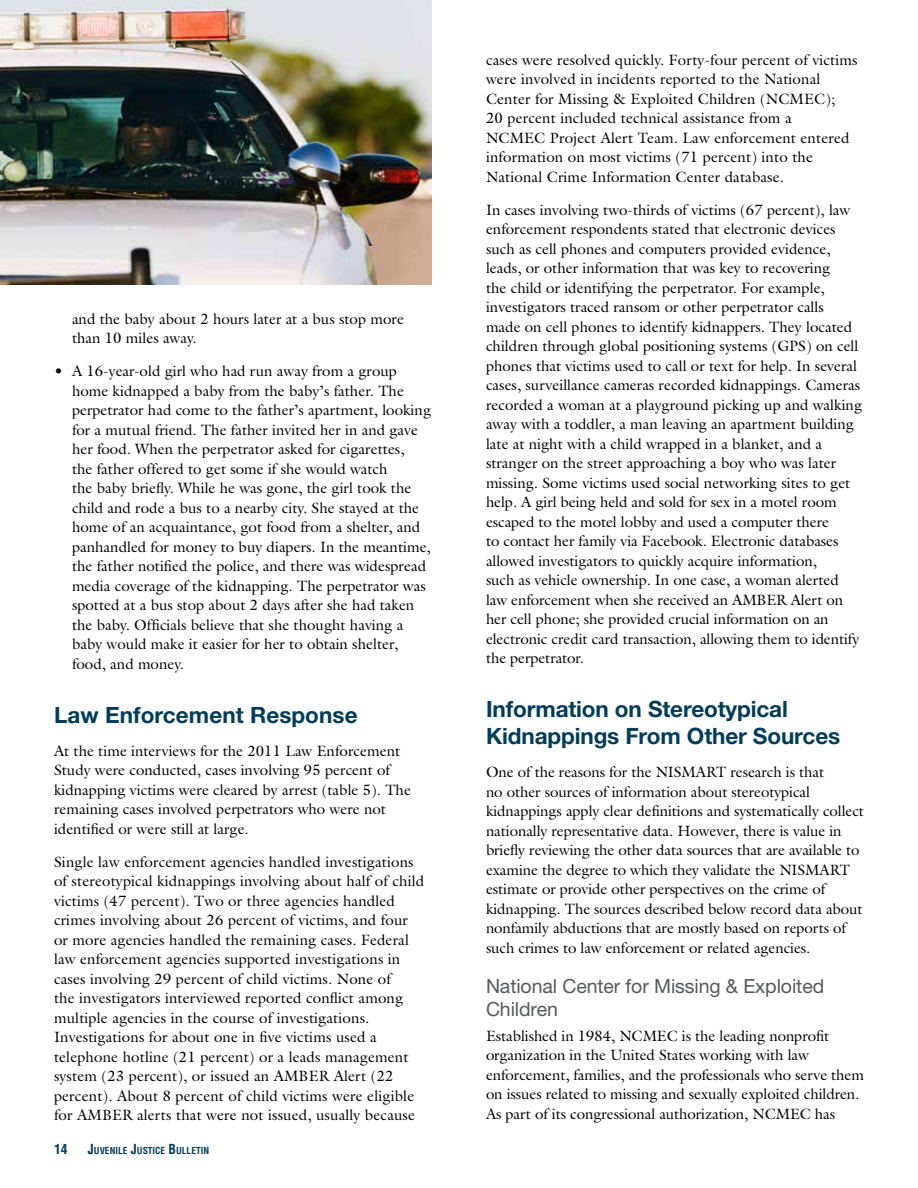
<style>
.page{position:relative;width:918px;height:1188px;background:#fff}
.page>*{position:absolute;margin:0;border:0;box-sizing:border-box;transform-origin:0 0}
.t1{font:700 22.5px/27px "Helvetica Neue LT Std";letter-spacing:-.005em;color:#003d5b}
.t2{font:19.5px/22.5px "Helvetica Neue LT Std";letter-spacing:-.005em;color:#58595b}
.t3{font:15px/19.5px "Galliard Std";color:#000}
.t4{font:700 condensed 13.5px "Helvetica LT Std";color:#003d5b}
.t5{font:700 condensed 9.45px "Helvetica LT Std";color:#003d5b}
.s1{font-size:13.5px}
</style>
<div class="page">
<img style="left:0;top:0;width:432px;height:284px">
<p class="t3" style="left:72px;top:309px;width:333px">and the baby about 2 hours later at a bus stop more than 10 miles away.</p>
<p class="t3" style="left:72px;top:361px;width:361px;text-indent:-18px">• A 16-year-old girl who had run away from a group home kidnapped a baby from the baby’s father. The perpetrator had come to the father’s apartment, looking for a mutual friend. The father invited her in and gave her food. When the perpetrator asked for cigarettes,<br>the father offered to get some if she would watch<br>the baby briefly. While he was gone, the girl took the child and rode a bus to a nearby city. She stayed at the home of an acquaintance, got food from a shelter, and panhandled for money to buy diapers. In the meantime, the father notified the police, and there was widespread media coverage of the kidnapping. The perpetrator was spotted at a bus stop about 2 days after she had taken the baby. Officials believe that she thought having a baby would make it easier for her to obtain shelter, food, and money.</p>
<h1 class="t1" style="left:54px;top:701px;width:305px">Law Enforcement Response</h1>
<p class="t3" style="left:54px;top:741px;width:358px">At the time interviews for the 2011 Law Enforcement Study were conducted, cases involving 95 percent of kidnapping victims were cleared by arrest (table 5). The remaining cases involved perpetrators who were not identified or were still at large.</p>
<p class="t3" style="left:54px;top:852px;width:372px">Single law enforcement agencies handled investigations of stereotypical kidnappings involving about half of child victims (47 percent). Two or three agencies handled crimes involving about 26 percent of victims, and four or more agencies handled the remaining cases. Federal law enforcement agencies supported investigations in cases involving 29 percent of child victims. None of<br>the investigators interviewed reported conflict among multiple agencies in the course of investigations.<br>Investigations for about one in five victims used a telephone hotline (21 percent) or a leads management system (23 percent), or issued an AMBER Alert (22 percent). About 8 percent of child victims were eligible for AMBER alerts that were not issued, usually because</p>
<p class="t4" style="left:54px;top:1141px;width:15px">14</p>
<p class="t5" style="left:88px;top:1145px;width:123px"><span class="s1">J</span>UVENILE <span class="s1">J</span>USTICE <span class="s1">B</span>ULLETIN</p>
<p class="t3" style="left:486px;top:50px;width:373px">cases were resolved quickly. Forty-four percent of victims were involved in incidents reported to the National Center for Missing &amp; Exploited Children (NCMEC);<br>20 percent included technical assistance from a<br>NCMEC Project Alert Team. Law enforcement entered information on most victims (71 percent) into the National Crime Information Center database.</p>
<p class="t3" style="left:486px;top:200px;width:378px">In cases involving two-thirds of victims (67 percent), law enforcement respondents stated that electronic devices such as cell phones and computers provided evidence, leads, or other information that was key to recovering<br>the child or identifying the perpetrator. For example, investigators traced ransom or other perpetrator calls made on cell phones to identify kidnappers. They located children through global positioning systems (GPS) on cell phones that victims used to call or text for help. In several cases, surveillance cameras recorded kidnappings. Cameras recorded a woman at a playground picking up and walking away with a toddler, a man leaving an apartment building late at night with a child wrapped in a blanket, and a stranger on the street approaching a boy who was later missing. Some victims used social networking sites to get help. A girl being held and sold for sex in a motel room escaped to the motel lobby and used a computer there<br>to contact her family via Facebook. Electronic databases allowed investigators to quickly acquire information,<br>such as vehicle ownership. In one case, a woman alerted law enforcement when she received an AMBER Alert on her cell phone; she provided crucial information on an electronic credit card transaction, allowing them to identify the perpetrator.</p>
<h1 class="t1" style="left:486px;top:695px;width:356px">Information on Stereotypical<br>Kidnappings From Other Sources</h1>
<p class="t3" style="left:486px;top:762px;width:380px">One of the reasons for the NISMART research is that<br>no other sources of information about stereotypical kidnappings apply clear definitions and systematically collect nationally representative data. However, there is value in briefly reviewing the other data sources that are available to examine the degree to which they validate the NISMART estimate or provide other perspectives on the crime of kidnapping. The sources described below record data about nonfamily abductions that are mostly based on reports of such crimes to law enforcement or related agencies.</p>
<h2 class="t2" style="left:486px;top:975px;width:340px">National Center for Missing &amp; Exploited<br>Children</h2>
<p class="t3" style="left:486px;top:1026px;width:379px">Established in 1984, NCMEC is the leading nonprofit organization in the United States working with law enforcement, families, and the professionals who serve them on issues related to missing and sexually exploited children.<br>As part of its congressional authorization, NCMEC has</p>
</div>
